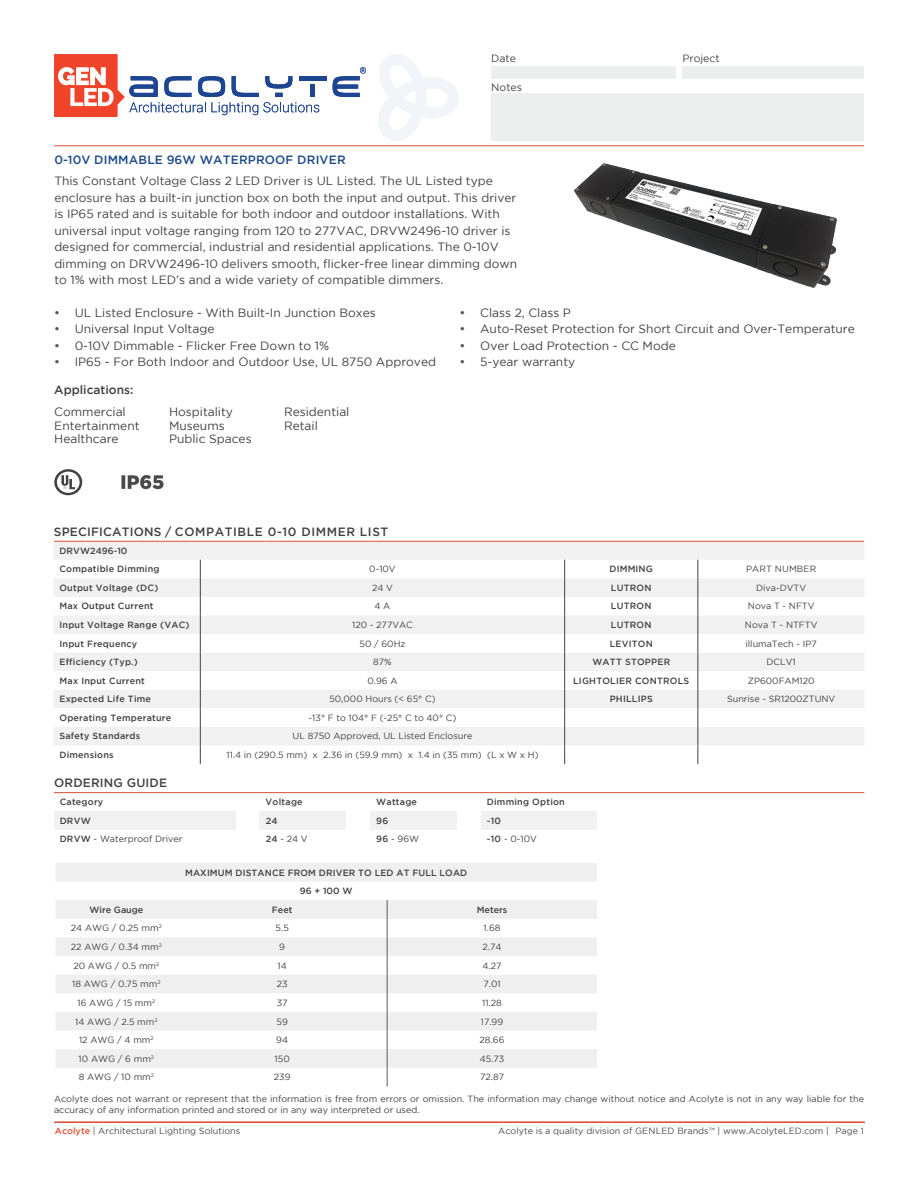
<style>
.page{position:relative;width:918px;height:1188px;background:#fff}
.page>*{position:absolute;margin:0;border:0;box-sizing:border-box;transform-origin:0 0}
.t1{font:12px/16.5px "Gotham";color:#414042}
.t2{font:500 12px "Gotham";letter-spacing:.05em;color:#414042}
.t3{font:500 12px "Gotham";letter-spacing:.015em;color:#1c498a}
.t4{font:500 12px "Gotham";letter-spacing:.015em;color:#414042}
.t5{font:10.5px "Gotham";color:#414042}
.t6{font:9px/10.8px "Gotham";color:#414042}
.t7{font:500 9px/18.6px "Gotham";letter-spacing:.025em;color:#414042}
.t8{font:9px "Gotham";color:#4a4a4b}
.t9{font:500 9px "Gotham";color:#414042}
.s1{font-weight:500;color:#58595b}
.s2{font-weight:500}
.s3{font-weight:500;color:#db5337}
.s4{color:#58595b}
</style>
<div class="page">
<div style="left:491px;top:66px;width:185px;height:12px;background:#edeeee"></div>
<div style="left:682px;top:66px;width:182px;height:12px;background:#edeeee"></div>
<div style="left:491px;top:93px;width:373px;height:47px;background:#edeeee"></div>
<hr style="left:54px;top:146px;width:810px;height:1px;background:#db5336">
<hr style="left:54px;top:1122px;width:811px;height:1px;background:#db5337">
<svg style="left:54px;top:54px;width:265px;height:63px"></svg>
<div style="left:310px;top:85px;width:5px;height:12px;background:#1d4592"></div>
<hr style="left:299px;top:76px;width:27px;height:4px;background:#1d4592">
<svg style="left:333px;top:67px;width:33px;height:30px"></svg>
<svg style="left:378px;top:54px;width:81px;height:87px"></svg>
<img style="left:575px;top:164px;width:261px;height:124px">
<svg style="left:54px;top:542px;width:810px;height:203px;fill:#f1f1f2"></svg>
<svg style="left:200px;top:560px;width:1px;height:204px"></svg>
<svg style="left:564px;top:560px;width:1px;height:204px"></svg>
<svg style="left:698px;top:560px;width:1px;height:204px"></svg>
<div style="left:54px;top:811px;width:181px;height:19px;background:#f1f1f2"></div>
<div style="left:260px;top:811px;width:86px;height:19px;background:#f1f1f2"></div>
<div style="left:370px;top:811px;width:87px;height:19px;background:#f1f1f2"></div>
<div style="left:481px;top:811px;width:115px;height:19px;background:#f1f1f2"></div>
<svg style="left:54px;top:469px;width:28px;height:26px"></svg>
<hr style="left:54px;top:541px;width:810px;height:1px;background:#db5337">
<img style="left:121px;top:475px;width:43px;height:15px">
<svg style="left:56px;top:863px;width:541px;height:205px;fill:#efeff0"></svg>
<svg style="left:387px;top:900px;width:1px;height:186px"></svg>
<hr style="left:54px;top:792px;width:810px;height:1px;background:#db5336">
<p class="t5" style="left:491px;top:53px;width:26px">Date</p>
<p class="t5" style="left:491px;top:82px;width:32px">Notes</p>
<p class="t5" style="left:682px;top:53px;width:39px">Project</p>
<p class="t3" style="left:54px;top:153px;width:293px">0-10V DIMMABLE 96W WATERPROOF DRIVER</p>
<p class="t1" style="left:54px;top:173px;width:464px">This Constant Voltage Class 2 LED Driver is UL Listed. The UL Listed type enclosure has a built-in junction box on both the input and output. This driver is IP65 rated and is suitable for both indoor and outdoor installations. With universal input voltage ranging from 120 to 277VAC, DRVW2496-10 driver is designed for commercial, industrial and residential applications. The 0-10V dimming on DRVW2496-10 delivers smooth, flicker-free linear dimming down to 1% with most LED’s and a wide variety of compatible dimmers.</p>
<p class="t1" style="left:54px;top:304px;width:323px"><span class="s1">•</span> UL Listed Enclosure - With Built-In Junction Boxes</p>
<p class="t1" style="left:54px;top:320px;width:162px"><span class="s1">•</span> Universal Input Voltage</p>
<p class="t1" style="left:54px;top:337px;width:277px"><span class="s1">•</span> 0-10V Dimmable - Flicker Free Down to 1%</p>
<p class="t1" style="left:54px;top:353px;width:384px"><span class="s1">•</span> IP65 - For Both Indoor and Outdoor Use, UL 8750 Approved</p>
<p class="t1" style="left:459px;top:304px;width:113px"><span class="s1">•</span> Class 2, Class P</p>
<p class="t1" style="left:459px;top:320px;width:397px"><span class="s1">•</span> Auto-Reset Protection for Short Circuit and Over-Temperature</p>
<p class="t1" style="left:459px;top:337px;width:218px"><span class="s1">•</span> Over Load Protection - CC Mode</p>
<p class="t1" style="left:459px;top:353px;width:117px"><span class="s1">•</span> 5-year warranty</p>
<p class="t4" style="left:54px;top:383px;width:81px">Applications:</p>
<p class="t1" style="left:54px;top:404px;width:73px">Commercial</p>
<p class="t1" style="left:169px;top:404px;width:66px">Hospitality</p>
<p class="t1" style="left:284px;top:404px;width:67px">Residential</p>
<p class="t1" style="left:54px;top:417px;width:87px">Entertainment</p>
<p class="t1" style="left:169px;top:417px;width:57px">Museums</p>
<p class="t1" style="left:284px;top:417px;width:35px">Retail</p>
<p class="t1" style="left:54px;top:431px;width:66px">Healthcare</p>
<p class="t1" style="left:169px;top:431px;width:84px">Public Spaces</p>
<p class="t2" style="left:54px;top:525px;width:336px">SPECIFICATIONS / COMPATIBLE 0-10 DIMMER LIST</p>
<p class="t7" style="left:59px;top:541px;width:102px">DRVW2496-10<br>Compatible Dimming</p>
<p class="t6" style="left:369px;top:564px;width:28px">0-10V</p>
<p class="t7" style="left:610px;top:560px;width:45px">DIMMING</p>
<p class="t6" style="left:746px;top:564px;width:72px">PART NUMBER</p>
<p class="t7" style="left:59px;top:578px;width:100px">Output Voltage (DC)</p>
<p class="t6" style="left:372px;top:582px;width:22px">24 V</p>
<p class="t7" style="left:611px;top:578px;width:42px">LUTRON</p>
<p class="t6" style="left:756px;top:582px;width:51px">Diva-DVTV</p>
<p class="t7" style="left:59px;top:597px;width:96px">Max Output Current</p>
<p class="t6" style="left:375px;top:601px;width:17px">4 A</p>
<p class="t7" style="left:611px;top:597px;width:42px">LUTRON</p>
<p class="t6" style="left:748px;top:601px;width:68px">Nova T - NFTV</p>
<p class="t7" style="left:59px;top:615px;width:132px">Input Voltage Range (VAC)</p>
<p class="t6" style="left:352px;top:619px;width:62px">120 - 277VAC</p>
<p class="t7" style="left:611px;top:615px;width:42px">LUTRON</p>
<p class="t6" style="left:745px;top:619px;width:74px">Nova T - NTFTV</p>
<p class="t7" style="left:59px;top:634px;width:79px">Input Frequency</p>
<p class="t6" style="left:360px;top:638px;width:48px">50 / 60Hz</p>
<p class="t7" style="left:610px;top:634px;width:45px">LEVITON</p>
<p class="t6" style="left:746px;top:638px;width:73px">illumaTech - IP7</p>
<p class="t7" style="left:59px;top:652px;width:80px">Efficiency (Typ.)</p>
<p class="t6" style="left:373px;top:656px;width:20px">87%</p>
<p class="t7" style="left:592px;top:652px;width:79px">WATT STOPPER</p>
<p class="t6" style="left:767px;top:656px;width:31px">DCLV1</p>
<p class="t7" style="left:59px;top:671px;width:87px">Max Input Current</p>
<p class="t6" style="left:367px;top:675px;width:32px">0.96 A</p>
<p class="t7" style="left:573px;top:671px;width:118px">LIGHTOLIER CONTROLS</p>
<p class="t6" style="left:748px;top:675px;width:68px">ZP600FAM120</p>
<p class="t7" style="left:59px;top:690px;width:93px">Expected Life Time</p>
<p class="t6" style="left:329px;top:694px;width:108px">50,000 Hours (&lt; 65° C)</p>
<p class="t7" style="left:610px;top:690px;width:45px">PHILLIPS</p>
<p class="t6" style="left:727px;top:694px;width:110px">Sunrise - SR1200ZTUNV</p>
<p class="t7" style="left:59px;top:708px;width:113px">Operating Temperature</p>
<p class="t6" style="left:309px;top:712px;width:149px">-13° F to 104° F (-25° C to 40° C)</p>
<p class="t7" style="left:59px;top:727px;width:82px">Safety Standards</p>
<p class="t6" style="left:293px;top:731px;width:181px">UL 8750 Approved, UL Listed Enclosure</p>
<p class="t7" style="left:59px;top:745px;width:56px">Dimensions</p>
<p class="t6" style="left:226px;top:749px;width:314px">11.4 in (290.5 mm) x 2.36 in (59.9 mm) x 1.4 in (35 mm) (L x W x H)</p>
<p class="t4" style="left:54px;top:776px;width:115px">ORDERING GUIDE</p>
<p class="t7" style="left:60px;top:792px;width:45px">Category</p>
<p class="t7" style="left:266px;top:792px;width:39px">Voltage</p>
<p class="t7" style="left:376px;top:792px;width:42px">Wattage</p>
<p class="t7" style="left:487px;top:792px;width:79px">Dimming Option</p>
<p class="t7" style="left:60px;top:811px;width:33px">DRVW</p>
<p class="t7" style="left:266px;top:811px;width:13px">24</p>
<p class="t7" style="left:376px;top:811px;width:14px">96</p>
<p class="t7" style="left:487px;top:811px;width:16px">-10</p>
<p class="t6" style="left:60px;top:834px;width:124px"><span class="s2">DRVW</span> - Waterproof Driver</p>
<p class="t6" style="left:266px;top:834px;width:44px"><span class="s2">24</span> - 24 V</p>
<p class="t6" style="left:376px;top:834px;width:44px"><span class="s2">96</span> - 96W</p>
<p class="t6" style="left:487px;top:834px;width:52px"><span class="s2">-10</span> - 0-10V</p>
<p class="t7" style="left:185px;top:863px;width:284px;text-align:center">MAXIMUM DISTANCE FROM DRIVER TO LED AT FULL LOAD<br>96 + 100 W</p>
<p class="t9" style="left:89px;top:905px;width:56px">Wire Gauge</p>
<p class="t7" style="left:272px;top:900px;width:22px">Feet</p>
<p class="t7" style="left:477px;top:900px;width:32px">Meters</p>
<p class="t6" style="left:71px;top:923px;width:92px">24 AWG / 0.25 mm<sup>2</sup></p>
<p class="t6" style="left:276px;top:923px;width:15px">5.5</p>
<p class="t6" style="left:484px;top:923px;width:18px">1.68</p>
<p class="t6" style="left:71px;top:941px;width:92px">22 AWG / 0.34 mm<sup>2</sup></p>
<p class="t6" style="left:279px;top:941px;width:7px">9</p>
<p class="t6" style="left:483px;top:941px;width:21px">2.74</p>
<p class="t6" style="left:73px;top:960px;width:87px">20 AWG / 0.5 mm<sup>2</sup></p>
<p class="t6" style="left:278px;top:960px;width:11px">14</p>
<p class="t6" style="left:483px;top:960px;width:21px">4.27</p>
<p class="t6" style="left:72px;top:979px;width:90px">18 AWG / 0.75 mm<sup>2</sup></p>
<p class="t6" style="left:277px;top:979px;width:12px">23</p>
<p class="t6" style="left:483px;top:979px;width:19px">7.01</p>
<p class="t6" style="left:78px;top:997px;width:79px">16 AWG / 15 mm<sup>2</sup></p>
<p class="t6" style="left:277px;top:997px;width:12px">37</p>
<p class="t6" style="left:482px;top:997px;width:21px">11.28</p>
<p class="t6" style="left:75px;top:1016px;width:84px">14 AWG / 2.5 mm<sup>2</sup></p>
<p class="t6" style="left:277px;top:1016px;width:13px">59</p>
<p class="t6" style="left:481px;top:1016px;width:24px">17.99</p>
<p class="t6" style="left:79px;top:1034px;width:76px">12 AWG / 4 mm<sup>2</sup></p>
<p class="t6" style="left:276px;top:1034px;width:13px">94</p>
<p class="t6" style="left:480px;top:1034px;width:26px">28.66</p>
<p class="t6" style="left:79px;top:1053px;width:77px">10 AWG / 6 mm<sup>2</sup></p>
<p class="t6" style="left:275px;top:1053px;width:17px">150</p>
<p class="t6" style="left:480px;top:1053px;width:26px">45.73</p>
<p class="t6" style="left:79px;top:1072px;width:77px">8 AWG / 10 mm<sup>2</sup></p>
<p class="t6" style="left:274px;top:1072px;width:18px">239</p>
<p class="t6" style="left:480px;top:1072px;width:26px">72.87</p>
<p class="t6" style="left:54px;top:1093px;width:812px">Acolyte does not warrant or represent that the information is free from errors or omission. The information may change without notice and Acolyte is not in any way liable for the accuracy of any information printed and stored or in any way interpreted or used.</p>
<p class="t8" style="left:55px;top:1126px;width:187px"><span class="s3">Acolyte</span> | Architectural Lighting Solutions</p>
<p class="t8" style="left:498px;top:1126px;width:367px">Acolyte is a quality division of GENLED Brands<span class="s4">™</span> | www.AcolyteLED.com | Page 1</p>
</div>
